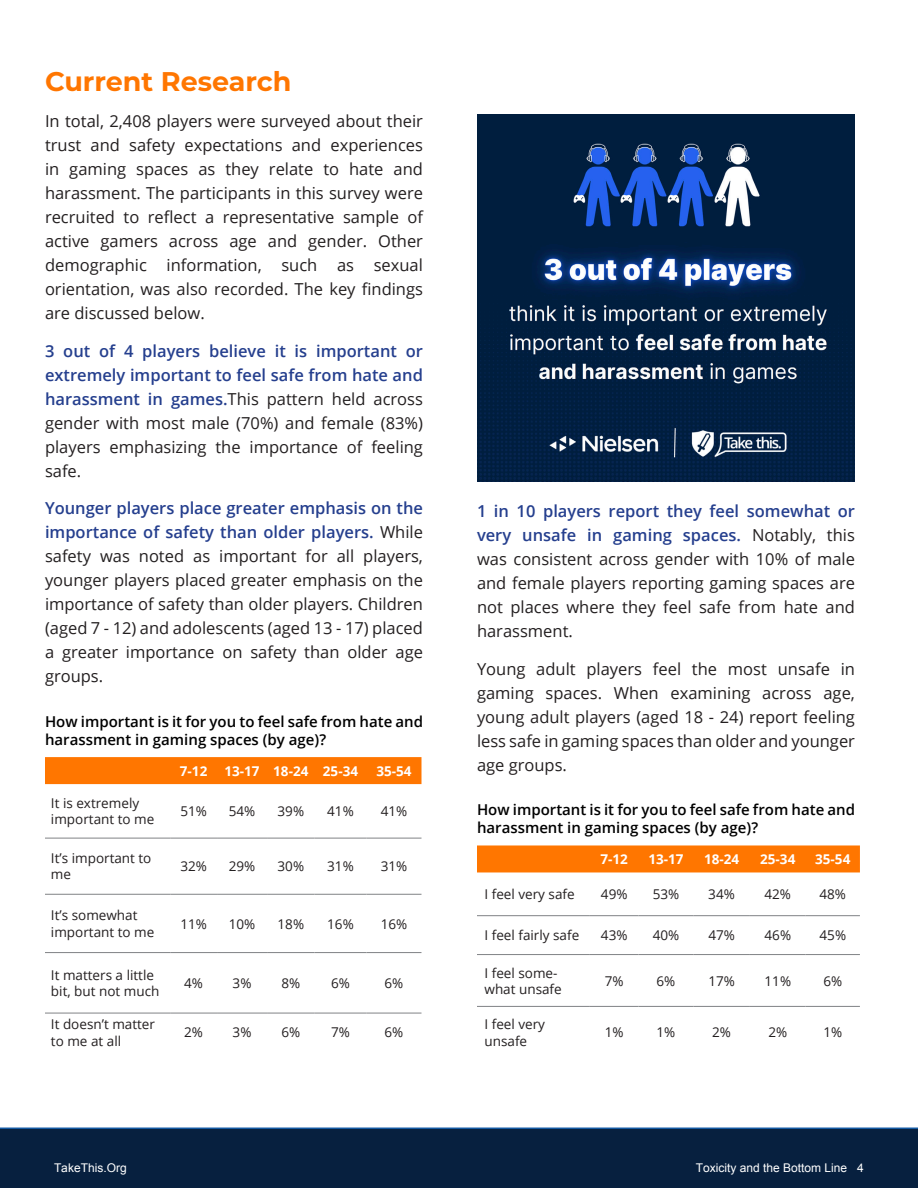
<style>
.page{position:relative;width:918px;height:1188px;background:#fff}
.page>*{position:absolute;margin:0;border:0;box-sizing:border-box;transform-origin:0 0}
.Heading2Orange{font:700 27px "Montserrat";color:#ff7600}
.blue_bold{font:16.5px/24px "Open Sans";color:#231f20;text-align:justify}
.Table_Header{font:600 15px/18px "Open Sans";color:#000}
.t1{font:13.5px/16.2px "Open Sans";color:#231f20}
.t2{font:700 13.5px "Open Sans";color:#fff}
.t3{font:12px "Arial";color:#fff}
.s1{font-weight:600;color:#253f8e}
</style>
<div class="page">
<div style="left:45px;top:757px;width:377px;height:27px;background:#ff7600"></div>
<hr style="left:45px;top:838px;width:125px;height:1px;background:#808285">
<hr style="left:170px;top:838px;width:47px;height:1px;background:#808285">
<hr style="left:217px;top:838px;width:50px;height:1px;background:#808285">
<hr style="left:267px;top:838px;width:48px;height:1px;background:#808285">
<hr style="left:315px;top:838px;width:51px;height:1px;background:#808285">
<hr style="left:366px;top:838px;width:56px;height:1px;background:#808285">
<hr style="left:45px;top:952px;width:125px;height:1px;background:#808285">
<hr style="left:170px;top:952px;width:47px;height:1px;background:#808285">
<hr style="left:217px;top:952px;width:50px;height:1px;background:#808285">
<hr style="left:267px;top:952px;width:48px;height:1px;background:#808285">
<hr style="left:315px;top:952px;width:51px;height:1px;background:#808285">
<hr style="left:366px;top:952px;width:56px;height:1px;background:#808285">
<hr style="left:45px;top:894px;width:125px;height:1px;background:#808285">
<hr style="left:170px;top:894px;width:47px;height:1px;background:#808285">
<hr style="left:217px;top:894px;width:50px;height:1px;background:#808285">
<hr style="left:267px;top:894px;width:48px;height:1px;background:#808285">
<hr style="left:315px;top:894px;width:51px;height:1px;background:#808285">
<hr style="left:366px;top:894px;width:56px;height:1px;background:#808285">
<hr style="left:45px;top:1013px;width:125px;height:1px;background:#808285">
<hr style="left:170px;top:1013px;width:47px;height:1px;background:#808285">
<hr style="left:217px;top:1013px;width:50px;height:1px;background:#808285">
<hr style="left:267px;top:1013px;width:48px;height:1px;background:#808285">
<hr style="left:315px;top:1013px;width:51px;height:1px;background:#808285">
<hr style="left:366px;top:1013px;width:56px;height:1px;background:#808285">
<div style="left:477px;top:845px;width:383px;height:27px;background:#ff7600"></div>
<hr style="left:477px;top:915px;width:113px;height:1px;background:#808285">
<hr style="left:590px;top:915px;width:49px;height:1px;background:#808285">
<hr style="left:639px;top:915px;width:54px;height:1px;background:#808285">
<hr style="left:693px;top:915px;width:57px;height:1px;background:#808285">
<hr style="left:750px;top:915px;width:56px;height:1px;background:#808285">
<hr style="left:806px;top:915px;width:54px;height:1px;background:#808285">
<hr style="left:477px;top:1006px;width:113px;height:1px;background:#808285">
<hr style="left:590px;top:1006px;width:49px;height:1px;background:#808285">
<hr style="left:639px;top:1006px;width:54px;height:1px;background:#808285">
<hr style="left:693px;top:1006px;width:57px;height:1px;background:#808285">
<hr style="left:750px;top:1006px;width:56px;height:1px;background:#808285">
<hr style="left:806px;top:1006px;width:54px;height:1px;background:#808285">
<hr style="left:477px;top:954px;width:113px;height:1px;background:#808285">
<hr style="left:590px;top:954px;width:49px;height:1px;background:#808285">
<hr style="left:639px;top:954px;width:54px;height:1px;background:#808285">
<hr style="left:693px;top:954px;width:57px;height:1px;background:#808285">
<hr style="left:750px;top:954px;width:56px;height:1px;background:#808285">
<hr style="left:806px;top:954px;width:54px;height:1px;background:#808285">
<img style="left:477px;top:114px;width:378px;height:367px">
<div style="left:0;top:1128px;width:918px;height:60px;background:#07203f"></div>
<p class="Heading2Orange" style="left:45px;top:62px;width:248px">Current Research</p>
<p class="blue_bold" style="left:45px;top:109px;width:380px">In total, 2,408 players were surveyed about their trust and safety expectations and experiences in gaming spaces as they relate to hate and harassment. The participants in this survey were recruited to reflect a representative sample of active gamers across age and gender. Other demographic information, such as sexual orientation, was also recorded. The key findings are discussed below.</p>
<p class="blue_bold" style="left:45px;top:338px;width:380px"><span class="s1">3 out of 4 players believe it is important or extremely important to feel safe from hate and harassment in games.</span>This pattern held across gender with most male (70%) and female (83%) players emphasizing the importance of feeling safe.</p>
<p class="blue_bold" style="left:45px;top:496px;width:380px"><span class="s1">Younger players place greater emphasis on the importance of safety than older players.</span> While safety was noted as important for all players, younger players placed greater emphasis on the importance of safety than older players. Children (aged 7 - 12) and adolescents (aged 13 - 17) placed a greater importance on safety than older age groups.</p>
<p class="Table_Header" style="left:45px;top:712px;width:380px">How important is it for you to feel safe from hate and harassment in gaming spaces (by age)?</p>
<p class="t2" style="left:180px;top:761px;width:29px">7-12</p>
<p class="t2" style="left:224px;top:761px;width:37px">13-17</p>
<p class="t2" style="left:273px;top:761px;width:37px">18-24</p>
<p class="t2" style="left:323px;top:761px;width:37px">25-34</p>
<p class="t2" style="left:376px;top:761px;width:37px">35-54</p>
<p class="t1" style="left:51px;top:795px;width:105px">It is extremely important to me</p>
<p class="t1" style="left:180px;top:803px;width:28px">51%</p>
<p class="t1" style="left:229px;top:803px;width:28px">54%</p>
<p class="t1" style="left:278px;top:803px;width:28px">39%</p>
<p class="t1" style="left:327px;top:803px;width:28px">41%</p>
<p class="t1" style="left:381px;top:803px;width:28px">41%</p>
<p class="t1" style="left:51px;top:850px;width:102px">It’s important to me</p>
<p class="t1" style="left:180px;top:858px;width:28px">32%</p>
<p class="t1" style="left:229px;top:858px;width:28px">29%</p>
<p class="t1" style="left:278px;top:858px;width:28px">30%</p>
<p class="t1" style="left:327px;top:858px;width:28px">31%</p>
<p class="t1" style="left:381px;top:858px;width:28px">31%</p>
<p class="t1" style="left:51px;top:907px;width:105px">It’s somewhat important to me</p>
<p class="t1" style="left:180px;top:915px;width:28px">11%</p>
<p class="t1" style="left:229px;top:915px;width:28px">10%</p>
<p class="t1" style="left:278px;top:915px;width:28px">18%</p>
<p class="t1" style="left:327px;top:915px;width:28px">16%</p>
<p class="t1" style="left:381px;top:915px;width:28px">16%</p>
<p class="t1" style="left:51px;top:967px;width:110px">It matters a little bit, but not much</p>
<p class="t1" style="left:184px;top:975px;width:20px">4%</p>
<p class="t1" style="left:233px;top:975px;width:20px">3%</p>
<p class="t1" style="left:281px;top:975px;width:20px">8%</p>
<p class="t1" style="left:331px;top:975px;width:20px">6%</p>
<p class="t1" style="left:385px;top:975px;width:20px">6%</p>
<p class="t1" style="left:51px;top:1016px;width:106px">It doesn’t matter to me at all</p>
<p class="t1" style="left:184px;top:1024px;width:20px">2%</p>
<p class="t1" style="left:233px;top:1024px;width:20px">3%</p>
<p class="t1" style="left:281px;top:1024px;width:20px">6%</p>
<p class="t1" style="left:331px;top:1024px;width:20px">7%</p>
<p class="t1" style="left:385px;top:1024px;width:20px">6%</p>
<p class="blue_bold" style="left:477px;top:499px;width:380px"><span class="s1">1 in 10 players report they feel somewhat or very unsafe in gaming spaces.</span> Notably, this was consistent across gender with 10% of male and female players reporting gaming spaces are not places where they feel safe from hate and harassment.</p>
<p class="blue_bold" style="left:477px;top:656px;width:380px">Young adult players feel the most unsafe in gaming spaces. When examining across age, young adult players (aged 18 - 24) report feeling less safe in gaming spaces than older and younger age groups.</p>
<p class="Table_Header" style="left:477px;top:801px;width:380px">How important is it for you to feel safe from hate and harassment in gaming spaces (by age)?</p>
<p class="t2" style="left:601px;top:850px;width:29px">7-12</p>
<p class="t2" style="left:648px;top:850px;width:37px">13-17</p>
<p class="t2" style="left:704px;top:850px;width:37px">18-24</p>
<p class="t2" style="left:760px;top:850px;width:37px">25-34</p>
<p class="t2" style="left:815px;top:850px;width:37px">35-54</p>
<p class="t1" style="left:484px;top:886px;width:92px">I feel very safe</p>
<p class="t1" style="left:601px;top:886px;width:28px">49%</p>
<p class="t1" style="left:653px;top:886px;width:28px">53%</p>
<p class="t1" style="left:708px;top:886px;width:28px">34%</p>
<p class="t1" style="left:765px;top:886px;width:28px">42%</p>
<p class="t1" style="left:820px;top:886px;width:28px">48%</p>
<p class="t1" style="left:485px;top:927px;width:96px">I feel fairly safe</p>
<p class="t1" style="left:601px;top:927px;width:28px">43%</p>
<p class="t1" style="left:653px;top:927px;width:28px">40%</p>
<p class="t1" style="left:708px;top:927px;width:28px">47%</p>
<p class="t1" style="left:765px;top:927px;width:28px">46%</p>
<p class="t1" style="left:820px;top:927px;width:28px">45%</p>
<p class="t1" style="left:485px;top:964px;width:79px">I feel some&shy;what unsafe</p>
<p class="t1" style="left:605px;top:972px;width:20px">7%</p>
<p class="t1" style="left:657px;top:972px;width:20px">6%</p>
<p class="t1" style="left:708px;top:972px;width:28px">17%</p>
<p class="t1" style="left:765px;top:972px;width:28px">11%</p>
<p class="t1" style="left:823px;top:972px;width:20px">6%</p>
<p class="t1" style="left:485px;top:1016px;width:62px">I feel very unsafe</p>
<p class="t1" style="left:605px;top:1024px;width:20px">1%</p>
<p class="t1" style="left:657px;top:1024px;width:20px">1%</p>
<p class="t1" style="left:712px;top:1024px;width:20px">2%</p>
<p class="t1" style="left:768px;top:1024px;width:20px">2%</p>
<p class="t1" style="left:823px;top:1024px;width:20px">1%</p>
<p class="t3" style="left:54px;top:1160px;width:74px">TakeThis.Org</p>
<p class="t3" style="left:696px;top:1160px;width:170px">Toxicity and the Bottom Line 4</p>
</div>
